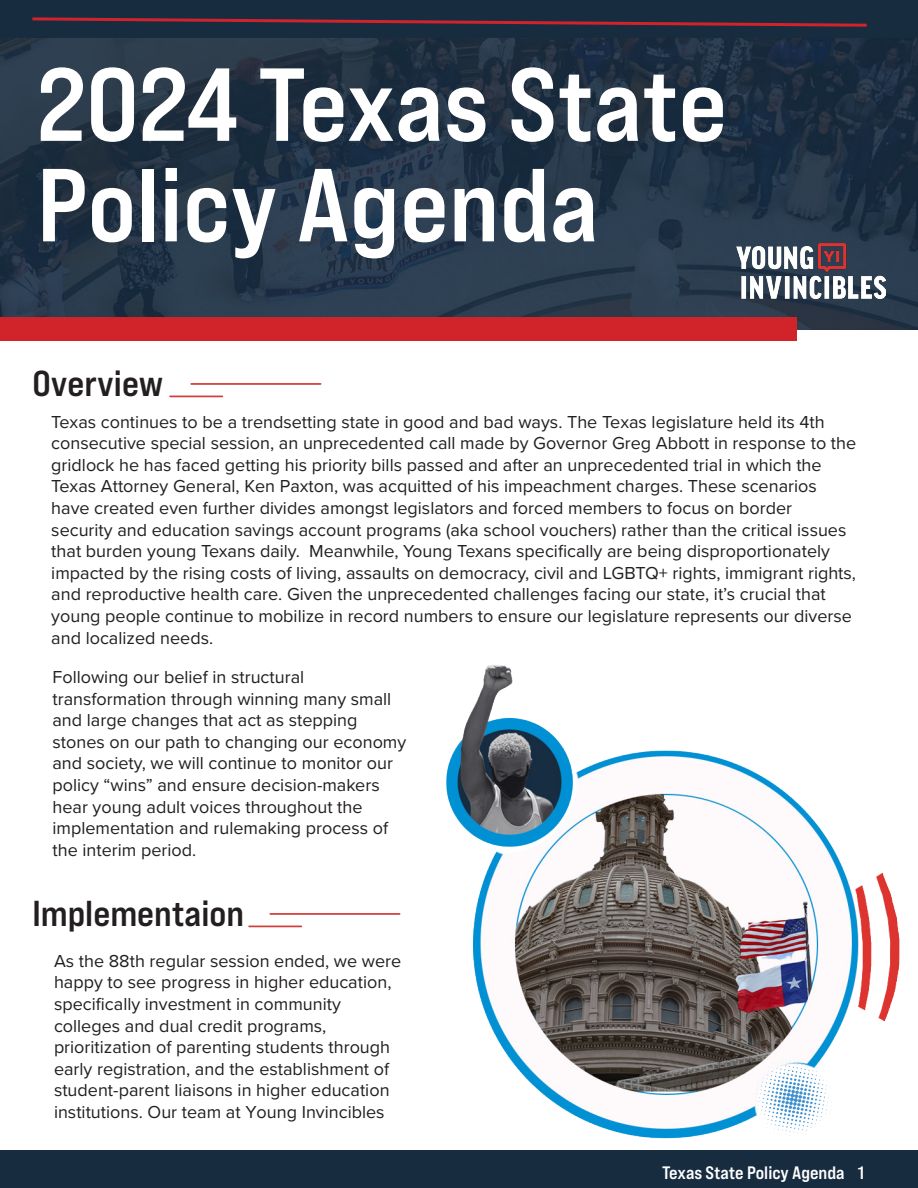
<style>
.page{position:relative;width:918px;height:1188px;background:#fff}
.page>*{position:absolute;margin:0;border:0;box-sizing:border-box;transform-origin:0 0}
.t1{font:103.5px/100.5px "Bebas Neue Pro Exp Bd";color:#fff}
.t2{font:36px "Bebas Neue Pro Exp Bd";color:#231f20}
.t3{font:18px/21.6px "Proxima Nova";color:#231f20}
.t4{font:18px "Bebas Neue Pro Exp Bd";color:#fff}
</style>
<div class="page">
<img style="left:0;top:38px;width:918px;height:291px">
<div style="left:0;top:1150px;width:918px;height:38px;background:#182c40"></div>
<img style="left:446px;top:665px;width:454px;height:474px">
<div style="left:0;top:318px;width:796px;height:23px;background:#d1232a"></div>
<img style="left:736px;top:243px;width:149px;height:56px">
<img style="left:169px;top:383px;width:153px;height:15px">
<img style="left:248px;top:913px;width:153px;height:15px">
<div style="left:0;top:0;width:918px;height:38px;background:#182c40"></div>
<svg style="left:32px;top:17px;width:835px;height:10px"></svg>
<p class="t1" style="left:37px;top:53px;width:692px">2024 Texas State<br>Policy Agenda</p>
<p class="t2" style="left:32px;top:361px;width:133px">Overview</p>
<p class="t3" style="left:51px;top:410px;width:807px">Texas continues to be a trendsetting state in good and bad ways. The Texas legislature held its 4th consecutive special session, an unprecedented call made by Governor Greg Abbott in response to the gridlock he has faced getting his priority bills passed and after an unprecedented trial in which the Texas Attorney General, Ken Paxton, was acquitted of his impeachment charges. These scenarios have created even further divides amongst legislators and forced members to focus on border security and education savings account programs (aka school vouchers) rather than the critical issues that burden young Texans daily. Meanwhile, Young Texans specifically are being disproportionately impacted by the rising costs of living, assaults on democracy, civil and LGBTQ+ rights, immigrant rights, and reproductive health care. Given the unprecedented challenges facing our state, it’s crucial that young people continue to mobilize in record numbers to ensure our legislature represents our diverse and localized needs.</p>
<p class="t3" style="left:52px;top:665px;width:355px">Following our belief in structural transformation through winning many small and large changes that act as stepping stones on our path to changing our economy and society, we will continue to monitor our policy “wins” and ensure decision-makers hear young adult voices throughout the implementation and rulemaking process of the interim period.</p>
<p class="t2" style="left:32px;top:892px;width:213px">Implementaion</p>
<p class="t3" style="left:54px;top:949px;width:349px">As the 88th regular session ended, we were happy to see progress in higher education, specifically investment in community colleges and dual credit programs, prioritization of parenting students through early registration, and the establishment of student-parent liaisons in higher education institutions. Our team at Young Invincibles</p>
<p class="t4" style="left:662px;top:1161px;width:203px">Texas State Policy Agenda 1</p>
</div>
